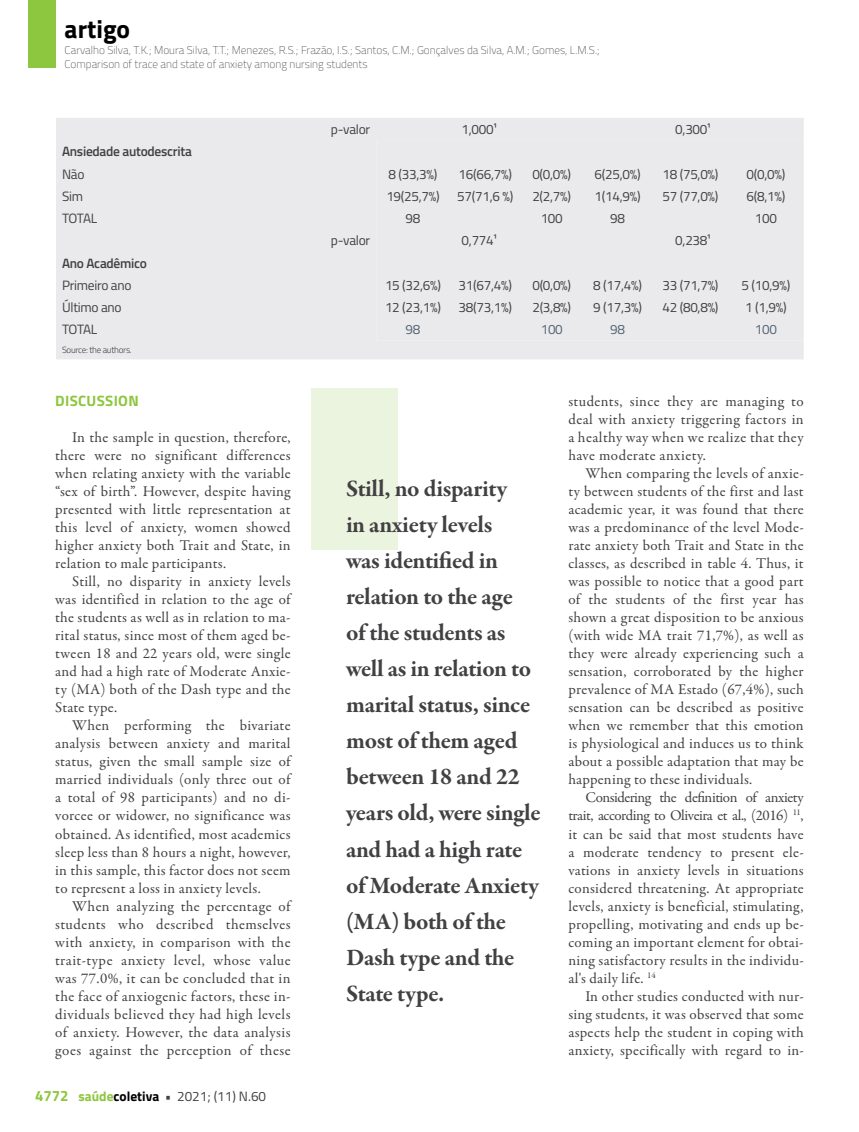
<style>
.page{position:relative;width:859px;height:1132px;background:#fff}
.page>*{position:absolute;margin:0;border:0;box-sizing:border-box;transform-origin:0 0}
.t1{font:700 25.5px "Titillium";color:#000}
.t2{font:700 24px/36px "Garamond Premr Pro";letter-spacing:-.01em;color:#414042}
.t3{font:15px/18px "Garamond Premr Pro";letter-spacing:.02em;color:#414042;text-align:justify}
.t4{font:700 15px "Titillium";letter-spacing:.02em;color:#8dc63f}
.t5{font:13.5px "Titillium";letter-spacing:-.02em;color:#414042}
.t6{font:600 13.5px "Titillium";letter-spacing:-.02em;color:#414042}
.t7{font:13.5px "Titillium";letter-spacing:-.02em;color:#546475}
.t8{font:100 11.25px/13.5px "Titillium";color:#414042}
.t9{font:300 9px "Titillium";letter-spacing:-.03em;color:#414042}
.s1{font-weight:700;font-size:15px;color:#8dc63f}
.s2{font-weight:700;color:#8dc63f}
.s3{font-weight:700;color:#000}
.s4{font-weight:700}
</style>
<div class="page">
<div style="left:28px;top:0;width:27px;height:68px;background:#8dc63f"></div>
<div style="left:56px;top:118px;width:748px;height:241px;background:#eaeaec"></div>
<div style="left:376px;top:140px;width:428px;height:200px;background:#eaeaec"></div>
<div style="left:312px;top:388px;width:86px;height:161px;background:#ebf4de"></div>
<h1 class="t1" style="left:65px;top:10px;width:67px">artigo</h1>
<p class="t8" style="left:65px;top:43px;width:537px">Carvalho Silva, T.K.; Moura Silva, T.T.; Menezes, R.S.; Frazão, I.S.; Santos, C.M.; Gonçalves da Silva, A.M.; Gomes, L.M.S.;<br>Comparison of trace and state of anxiety among nursing students</p>
<p class="t5" style="left:331px;top:119px;width:41px">p-valor</p>
<p class="t5" style="left:462px;top:119px;width:37px">1,000¹</p>
<p class="t5" style="left:675px;top:119px;width:37px">0,300¹</p>
<p class="t6" style="left:62px;top:141px;width:131px">Ansiedade autodescrita</p>
<p class="t5" style="left:62px;top:164px;width:24px">Não</p>
<p class="t5" style="left:389px;top:164px;width:50px">8 (33,3%)</p>
<p class="t5" style="left:459px;top:164px;width:55px">16(66,7%)</p>
<p class="t5" style="left:532px;top:164px;width:40px">0(0,0%)</p>
<p class="t5" style="left:595px;top:164px;width:48px">6(25,0%)</p>
<p class="t5" style="left:662px;top:164px;width:58px">18 (75,0%)</p>
<p class="t5" style="left:747px;top:164px;width:40px">0(0,0%)</p>
<p class="t5" style="left:62px;top:186px;width:23px">Sim</p>
<p class="t5" style="left:386px;top:186px;width:55px">19(25,7%)</p>
<p class="t5" style="left:457px;top:186px;width:58px">57(71,6 %)</p>
<p class="t5" style="left:532px;top:186px;width:40px">2(2,7%)</p>
<p class="t5" style="left:595px;top:186px;width:48px">1(14,9%)</p>
<p class="t5" style="left:662px;top:186px;width:58px">57 (77,0%)</p>
<p class="t5" style="left:747px;top:186px;width:40px">6(8,1%)</p>
<p class="t5" style="left:62px;top:208px;width:37px">TOTAL</p>
<p class="t5" style="left:406px;top:208px;width:16px">98</p>
<p class="t5" style="left:541px;top:208px;width:24px">100</p>
<p class="t5" style="left:610px;top:208px;width:16px">98</p>
<p class="t5" style="left:755px;top:208px;width:24px">100</p>
<p class="t5" style="left:331px;top:231px;width:41px">p-valor</p>
<p class="t5" style="left:462px;top:231px;width:37px">0,774¹</p>
<p class="t5" style="left:675px;top:231px;width:37px">0,238¹</p>
<p class="t6" style="left:62px;top:253px;width:86px">Ano Acadêmico</p>
<p class="t5" style="left:62px;top:275px;width:71px">Primeiro ano</p>
<p class="t5" style="left:385px;top:275px;width:58px">15 (32,6%)</p>
<p class="t5" style="left:459px;top:275px;width:55px">31(67,4%)</p>
<p class="t5" style="left:532px;top:275px;width:40px">0(0,0%)</p>
<p class="t5" style="left:593px;top:275px;width:50px">8 (17,4%)</p>
<p class="t5" style="left:662px;top:275px;width:58px">33 (71,7%)</p>
<p class="t5" style="left:742px;top:275px;width:50px">5 (10,9%)</p>
<p class="t5" style="left:62px;top:297px;width:61px">Último ano</p>
<p class="t5" style="left:385px;top:297px;width:58px">12 (23,1%)</p>
<p class="t5" style="left:459px;top:297px;width:55px">38(73,1%)</p>
<p class="t5" style="left:532px;top:297px;width:40px">2(3,8%)</p>
<p class="t5" style="left:593px;top:297px;width:50px">9 (17,3%)</p>
<p class="t5" style="left:662px;top:297px;width:58px">42 (80,8%)</p>
<p class="t5" style="left:745px;top:297px;width:43px">1 (1,9%)</p>
<p class="t5" style="left:62px;top:320px;width:37px">TOTAL</p>
<p class="t7" style="left:406px;top:320px;width:16px">98</p>
<p class="t7" style="left:541px;top:320px;width:24px">100</p>
<p class="t7" style="left:610px;top:320px;width:16px">98</p>
<p class="t7" style="left:755px;top:320px;width:24px">100</p>
<p class="t9" style="left:62px;top:343px;width:71px">Source: the authors.</p>
<p class="t4" style="left:55px;top:389px;width:85px">DISCUSSION</p>
<p class="t3" style="left:55px;top:428px;width:237px;text-indent:17px">In the sample in question, therefore, there were no significant differences when relating anxiety with the variable “sex of birth”. However, despite having presented with little representation at this level of anxiety, women showed higher anxiety both Trait and State, in relation to male participants.</p>
<p class="t3" style="left:55px;top:572px;width:237px;text-indent:17px">Still, no disparity in anxiety levels was identified in relation to the age of the students as well as in relation to ma&shy;rital status, since most of them aged be&shy;tween 18 and 22 years old, were single and had a high rate of Moderate Anxie&shy;ty (MA) both of the Dash type and the State type.</p>
<p class="t3" style="left:55px;top:716px;width:237px;text-indent:17px">When performing the bivariate analysis between anxiety and marital status, given the small sample size of married individuals (only three out of a total of 98 participants) and no di&shy;vorcee or widower, no significance was obtained. As identified, most academics sleep less than 8 hours a night, however, in this sample, this factor does not seem to represent a loss in anxiety levels.</p>
<p class="t3" style="left:55px;top:896px;width:237px;text-indent:17px">When analyzing the percentage of students who described themselves with anxiety, in comparison with the trait-type anxiety level, whose value was 77.0%, it can be concluded that in the face of anxiogenic factors, these in&shy;dividuals believed they had high levels of anxiety. However, the data analysis goes against the perception of these</p>
<p class="t5" style="left:35px;top:1086px;width:233px"><span class="s1">4772</span> <span class="s2">saúde</span><span class="s3">coletiva</span> <span class="s4">•</span> 2021; (11) N.60</p>
<p class="t2" style="left:346px;top:471px;width:196px">Still, no disparity<br>in anxiety levels<br>was identified in relation to the age<br>of the students as well as in relation to marital status, since most of them aged between 18 and 22 years old, were single and had a high rate of Moderate Anxiety (MA) both of the<br>Dash type and the<br>State type.</p>
<p class="t3" style="left:568px;top:392px;width:237px">students, since they are managing to deal with anxiety triggering factors in a healthy way when we realize that they have moderate anxiety.</p>
<p class="t3" style="left:568px;top:464px;width:237px;text-indent:17px">When comparing the levels of anxie&shy;ty between students of the first and last academic year, it was found that there was a predominance of the level Mode&shy;rate anxiety both Trait and State in the classes, as described in table 4. Thus, it was possible to notice that a good part of the students of the first year has shown a great disposition to be anxious (with wide MA trait 71,7%), as well as they were already experiencing such a sensation, corroborated by the higher prevalence of MA Estado (67,4%), such sensation can be described as positive when we remember that this emotion is physiological and induces us to think about a possible adaptation that may be happening to these individuals.</p>
<p class="t3" style="left:568px;top:788px;width:237px;text-indent:17px">Considering the definition of anxiety trait, according to Oliveira et al., (2016) <sup>11</sup>, it can be said that most students have a moderate tendency to present ele&shy;vations in anxiety levels in situations considered threatening. At appropriate levels, anxiety is beneficial, stimulating, propelling, motivating and ends up be&shy;coming an important element for obtai&shy;ning satisfactory results in the individu&shy;al's daily life. <sup>14</sup></p>
<p class="t3" style="left:568px;top:986px;width:237px;text-indent:17px">In other studies conducted with nur&shy;sing students, it was observed that some aspects help the student in coping with anxiety, specifically with regard to in-</p>
</div>
